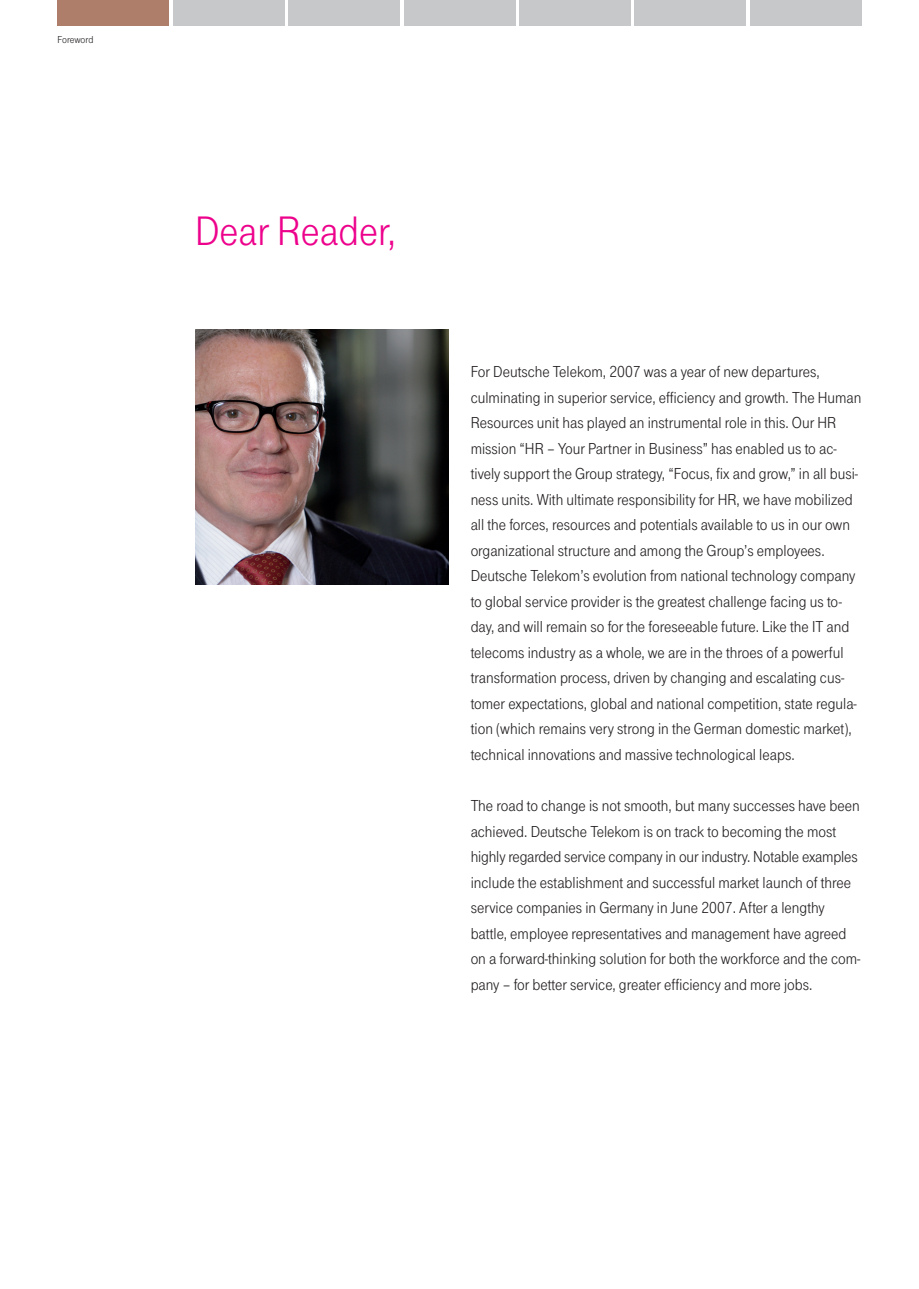
<style>
.page{position:relative;width:919px;height:1289px;background:#fff}
.page>*{position:absolute;margin:0;border:0;box-sizing:border-box;transform-origin:0 0}
.t1{font:42.75px "Tele Grotesk Norm";color:#ed028c}
.t2{font:16.5px/25.5px "Tele Grotesk Norm";color:#231f20}
.t3{font:10.5px "Tele Grotesk Norm";letter-spacing:-.005em;color:#231f20}
</style>
<div class="page">
<div style="left:57px;top:0;width:112px;height:26px;background:#ae7e6b"></div>
<img style="left:195px;top:329px;width:253px;height:256px">
<div style="left:173px;top:0;width:111px;height:26px;background:#c7c8ca"></div>
<div style="left:288px;top:0;width:111px;height:26px;background:#c7c8ca"></div>
<div style="left:404px;top:0;width:111px;height:26px;background:#c7c8ca"></div>
<div style="left:519px;top:0;width:111px;height:26px;background:#c7c8ca"></div>
<div style="left:634px;top:0;width:112px;height:26px;background:#c7c8ca"></div>
<div style="left:750px;top:0;width:111px;height:26px;background:#c7c8ca"></div>
<p class="t3" style="left:57px;top:35px;width:38px">Foreword</p>
<h1 class="t1" style="left:195px;top:216px;width:202px">Dear Reader,</h1>
<p class="t2" style="left:470px;top:360px;width:392px">For Deutsche Telekom, 2007 was a year of new departures, culminating in superior service, efficiency and growth. The Human Resources unit has played an instrumental role in this. Our HR mission “HR – Your Partner in Business” has enabled us to ac&shy;tively support the Group strategy, “Focus, fix and grow,” in all busi&shy;ness units. With ultimate responsibility for HR, we have mobilized all the forces, resources and potentials available to us in our own organizational structure and among the Group’s employees.<br>Deutsche Telekom’s evolution from national technology company to global service provider is the greatest challenge facing us to&shy;day, and will remain so for the foreseeable future. Like the IT and telecoms industry as a whole, we are in the throes of a powerful transformation process, driven by changing and escalating cus&shy;tomer expectations, global and national competition, state regula&shy;tion (which remains very strong in the German domestic market), technical innovations and massive technological leaps.</p>
<p class="t2" style="left:470px;top:794px;width:391px">The road to change is not smooth, but many successes have been achieved. Deutsche Telekom is on track to becoming the most highly regarded service company in our industry. Notable examples include the establishment and successful market launch of three service companies in Germany in June 2007. After a lengthy battle, employee representatives and management have agreed on a forward-thinking solution for both the workforce and the com&shy;pany – for better service, greater efficiency and more jobs.</p>
</div>
